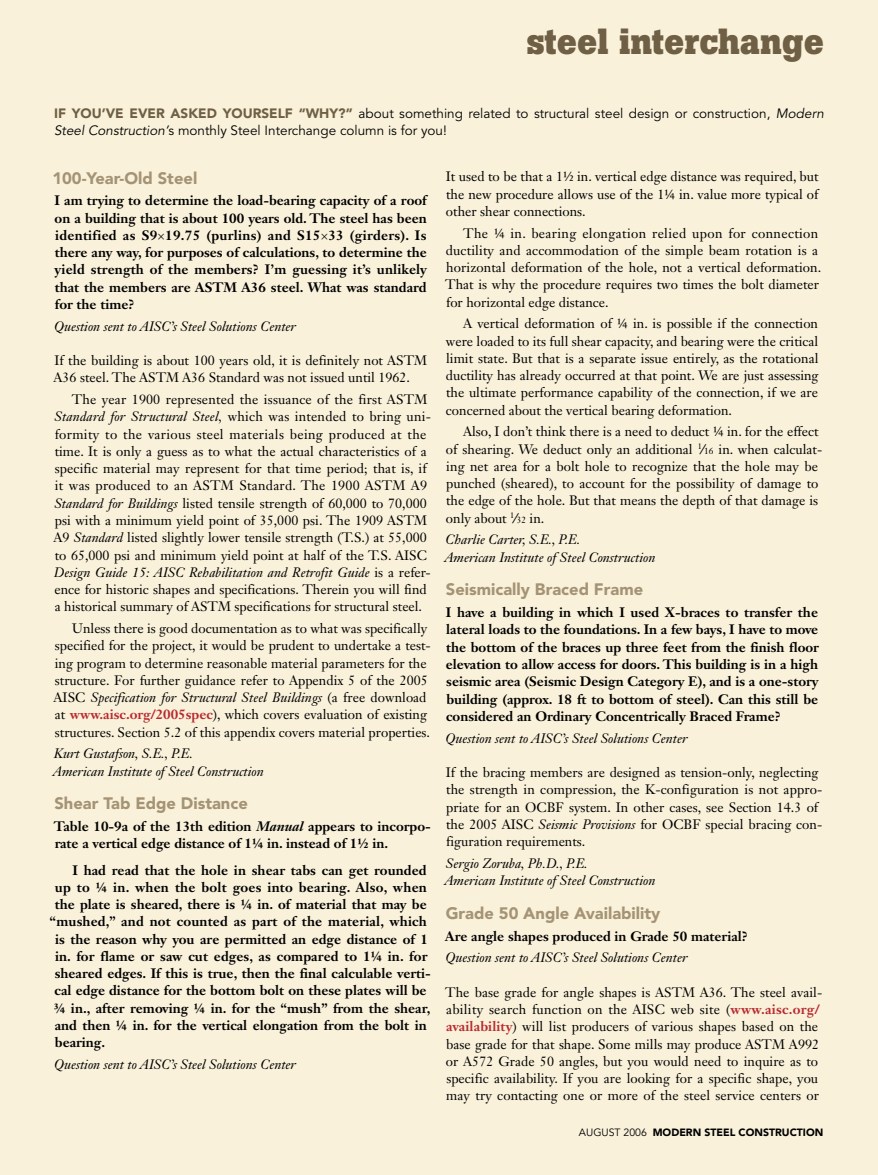
<style>
.page{position:relative;width:878px;height:1175px;background:#fff}
.page>*{position:absolute;margin:0;border:0;box-sizing:border-box;transform-origin:0 0}
.t1{font:700 36px "Boton";color:#6e5f45}
.t2{font:900 16.5px "Avenir LT Std";color:#a49375}
.t3{font:13.5px/17.2px "Janson Text LT Std";color:#000}
.t4{font:700 13.5px/17.2px "Janson Text LT Std";color:#000;text-align:justify}
.t5{font:italic 13.5px/17.2px "Janson Text LT Std";color:#000}
.t6{font:13.5px/16.5px "Avenir LT Std";color:#000}
.t7{font:900 10.5px "Avenir LT Std";color:#000}
.s1{font-weight:900;color:#6e5f45}
.s2{font-style:italic}
.s3{font-weight:700;color:#b8292f}
.s4{font-family:"Avenir LT Std"}
.s5{font-size:9px}
.s6{font-weight:400}
</style>
<div class="page">
<div style="left:0;top:0;width:878px;height:1174px;background:#f9f1da"></div>
<h1 class="t1" style="left:527px;top:20px;width:298px">steel interchange</h1>
<p class="t6" style="left:54px;top:106px;width:771px"><span class="s1">If you’ve ever asked yourself “why?”</span> about something related to structural steel design or construction, <span class="s2">Modern<br>Steel Construction’</span>s monthly Steel Interchange column is for you!</p>
<p class="t2" style="left:52px;top:168px;width:146px">100-Year-Old Steel</p>
<p class="t4" style="left:54px;top:192px;width:374px">I am trying to determine the load-bearing capacity of a roof on a building that is about 100 years old. The steel has been identified as S9 19.75 (purlins) and S15 33 (girders). Is there any way, for purposes of calculations, to determine the yield strength of the members? I’m guessing it’s unlikely that the members are ASTM A36 steel. What was standard for the time?</p>
<p class="t5" style="left:54px;top:317px;width:243px">Question sent to AISC’s Steel Solutions Center</p>
<p class="t3" style="left:54px;top:352px;width:375px">If the building is about 100 years old, it is definitely not ASTM<br>A36 steel. The ASTM A36 Standard was not issued until 1962.</p>
<p class="t3" style="left:54px;top:391px;width:379px;text-indent:18px">The year 1900 represented the issuance of the first ASTM <span class="s2">Standard for Structural Steel,</span> which was intended to bring uni&shy;formity to the various steel materials being produced at the time. It is only a guess as to what the actual characteristics of a specific material may represent for that time period; that is, if it was produced to an ASTM Standard. The 1900 ASTM A9<br><span class="s2">Standard for Buildings</span> listed tensile strength of 60,000 to 70,000 psi with a minimum yield point of 35,000 psi. The 1909 ASTM A9 <span class="s2">Standard</span> listed slightly lower tensile strength (T.S.) at 55,000 to 65,000 psi and minimum yield point at half of the T.S. AISC <span class="s2">Design Guide 15: AISC Rehabilitation and Retrofit Guide</span> is a refer&shy;ence for historic shapes and specifications. Therein you will find a historical summary of ASTM specifications for structural steel.</p>
<p class="t3" style="left:54px;top:619px;width:379px;text-indent:18px">Unless there is good documentation as to what was specifically specified for the project, it would be prudent to undertake a test&shy;ing program to determine reasonable material parameters for the structure. For further guidance refer to Appendix 5 of the 2005<br>AISC <span class="s2">Specification for Structural Steel Buildings</span> (a free download at <span class="s3">www.aisc.org/2005spec</span>), which covers evaluation of existing structures. Section 5.2 of this appendix covers material properties.</p>
<p class="t5" style="left:53px;top:745px;width:212px">Kurt Gustafson, S.E., P.E.<br>American Institute of Steel Construction</p>
<p class="t2" style="left:54px;top:793px;width:195px">Shear Tab Edge Distance</p>
<p class="t4" style="left:54px;top:817px;width:378px">Table 10-9a of the 13th edition <span class="s2">Manual</span> appears to incorpo&shy;rate a vertical edge distance of 11/4 in. instead of 11/2 in.</p>
<p class="t4" style="left:72px;top:861px;width:356px">I had read that the hole in shear tabs can get rounded</p>
<p class="t4" style="left:55px;top:878px;width:373px">up to 1/4 in. when the bolt goes into bearing. Also, when</p>
<p class="t4" style="left:55px;top:895px;width:373px">the plate is sheared, there is 1/4 in. of material that may be</p>
<p class="t4" style="left:49px;top:912px;width:379px">“mushed,” and not counted as part of the material, which</p>
<p class="t4" style="left:55px;top:930px;width:374px">is the reason why you are permitted an edge distance of 1</p>
<p class="t4" style="left:55px;top:947px;width:374px">in. for flame or saw cut edges, as compared to 11/4 in. for</p>
<p class="t4" style="left:55px;top:964px;width:377px">sheared edges. If this is true, then the final calculable verti-</p>
<p class="t4" style="left:55px;top:982px;width:373px">cal edge distance for the bottom bolt on these plates will be</p>
<p class="t4" style="left:54px;top:999px;width:378px">3/4 in., after removing 1/4 in. for the “mush” from the shear,</p>
<p class="t4" style="left:55px;top:1016px;width:373px">and then 1/4 in. for the vertical elongation from the bolt in</p>
<p class="t4" style="left:55px;top:1033px;width:52px">bearing.</p>
<p class="t5" style="left:54px;top:1055px;width:243px">Question sent to AISC’s Steel Solutions Center</p>
<p class="t3" style="left:446px;top:168px;width:374px;text-align:justify">It used to be that a 11/2 in. vertical edge distance was required, but the new procedure allows use of the 11/4 in. value more typical of other shear connections.</p>
<p class="t3" style="left:445px;top:224px;width:377px;text-indent:18px">The 1/4 in. bearing elongation relied upon for connection ductility and accommodation of the simple beam rotation is a horizontal deformation of the hole, not a vertical deformation.<br>That is why the procedure requires two times the bolt diameter for horizontal edge distance.</p>
<p class="t3" style="left:446px;top:315px;width:374px;text-align:justify;text-indent:17px">A vertical deformation of 1/4 in. is possible if the connection were loaded to its full shear capacity, and bearing were the critical limit state. But that is a separate issue entirely, as the rotational ductility has already occurred at that point. We are just assessing the ultimate performance capability of the connection, if we are concerned about the vertical bearing deformation.</p>
<p class="t3" style="left:446px;top:423px;width:378px;text-indent:17px">Also, I don’t think there is a need to deduct 1/4 in. for the effect of shearing. We deduct only an additional <sup>1</sup><span class="s4">⁄</span><span class="s5">16</span> in. when calculat&shy;ing net area for a bolt hole to recognize that the hole may be punched (sheared), to account for the possibility of damage to the edge of the hole. But that means the depth of that damage is only about <sup>1</sup><span class="s4">⁄</span><span class="s5">32</span> in.</p>
<p class="t5" style="left:444px;top:531px;width:212px">Charlie Carter, S.E., P.E.<br>American Institute of Steel Construction</p>
<p class="t2" style="left:446px;top:579px;width:199px">Seismically Braced Frame</p>
<p class="t4" style="left:446px;top:603px;width:374px">I have a building in which I used X-braces to transfer the lateral loads to the foundations. In a few bays, I have to move the bottom of the braces up three feet from the finish floor elevation to allow access for doors. This building is in a high seismic area (Seismic Design Category E), and is a one-story building (approx. 18 ft to bottom of steel). Can this still be considered an Ordinary Concentrically Braced Frame?</p>
<p class="t5" style="left:445px;top:729px;width:243px">Question sent to AISC’s Steel Solutions Center</p>
<p class="t3" style="left:446px;top:763px;width:378px">If the bracing members are designed as tension-only, neglecting the strength in compression, the K-configuration is not appro&shy;priate for an OCBF system. In other cases, see Section 14.3 of the 2005 AISC <span class="s2">Seismic Provisions</span> for OCBF special bracing con&shy;figuration requirements.</p>
<p class="t5" style="left:444px;top:854px;width:212px">Sergio Zoruba, Ph.D., P.E.<br>American Institute of Steel Construction</p>
<p class="t2" style="left:445px;top:903px;width:216px">Grade 50 Angle Availability</p>
<p class="t4" style="left:445px;top:927px;width:304px">Are angle shapes produced in Grade 50 material?</p>
<p class="t5" style="left:445px;top:949px;width:243px">Question sent to AISC’s Steel Solutions Center</p>
<p class="t3" style="left:445px;top:983px;width:378px">The base grade for angle shapes is ASTM A36. The steel avail&shy;ability search function on the AISC web site (<span class="s3">www.aisc.org/ availability</span>) will list producers of various shapes based on the base grade for that shape. Some mills may produce ASTM A992 or A572 Grade 50 angles, but you would need to inquire as to specific availability. If you are looking for a specific shape, you may try contacting one or more of the steel service centers or</p>
<p class="t7" style="left:579px;top:1125px;width:246px"><span class="s6">august 2006</span> MODERN STEEL CONSTRUCTION</p>
</div>
